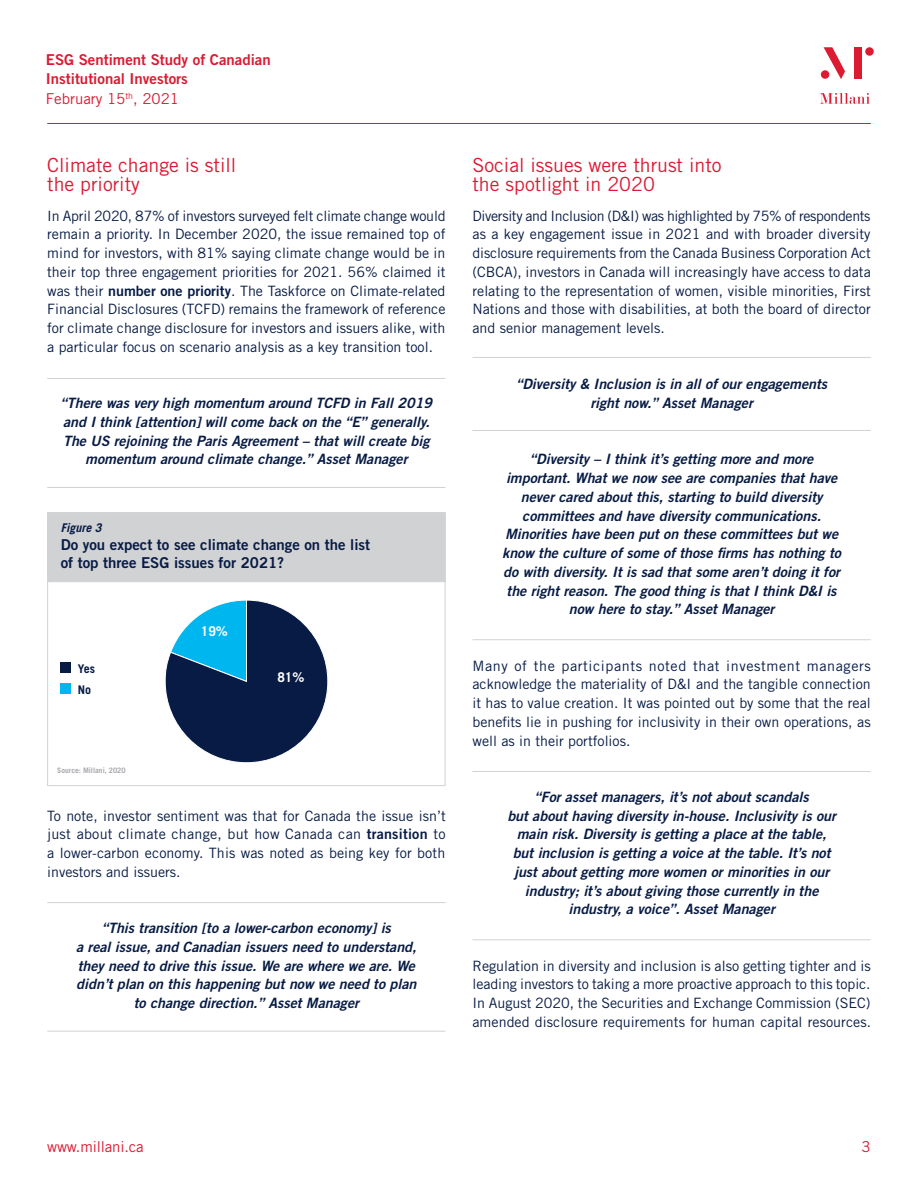
<style>
.page{position:relative;width:918px;height:1188px;background:#fff}
.page>*{position:absolute;margin:0;border:0;box-sizing:border-box;transform-origin:0 0}
.t1{font:19.5px/19.5px "Trade Gothic LT Std";color:#dc1a32}
.t2{font:15px/18px "Trade Gothic LT Std Bd 2";color:#071b44}
.t3{font:15px/19.5px "Trade Gothic LT Std Bd 2";color:#dc1a32}
.t4{font:15px "Trade Gothic LT Std";color:#dc1a32}
.t5{font:14.25px/18.8px "Trade Gothic LT Std";color:#071b44;text-align:justify}
.t6{font:14.25px/18.8px "Trade Gothic LT Std Bd 2 Obl";color:#071b44;text-align:center}
.t7{font:700 13.5px "Trade Gothic LT Std";color:#fff}
.t8{font:italic 700 12px "Trade Gothic LT Std";color:#071b44}
.t9{font:700 12px "Trade Gothic LT Std";color:#071b44}
.t10{font:700 7.5px "Trade Gothic LT Std";color:#a8a9ad}
.s1{font-family:"Trade Gothic LT Std Bd 2"}
</style>
<div class="page">
<svg style="left:824px;top:47px;width:21px;height:32px"></svg>
<div style="left:855px;top:47px;width:7px;height:32px;background:#dc1a32"></div>
<div style="left:865px;top:47px;width:9px;height:9px;background:#dc1a32;border-radius:50%"></div>
<div style="left:821px;top:70px;width:8px;height:9px;background:#dc1a32;border-radius:50%"></div>
<svg style="left:820px;top:93px;width:50px;height:11px"></svg>
<hr style="left:47px;top:123px;width:824px;height:1px;background:#dc1a32">
<hr style="left:47px;top:378px;width:399px;height:1px;background:#d1d2d4">
<hr style="left:47px;top:487px;width:399px;height:1px;background:#d1d2d4">
<hr style="left:47px;top:902px;width:399px;height:1px;background:#d1d2d4">
<hr style="left:47px;top:1031px;width:399px;height:1px;background:#d1d2d4">
<hr style="left:472px;top:639px;width:399px;height:1px;background:#d1d2d4">
<hr style="left:472px;top:357px;width:399px;height:1px;background:#d1d2d4">
<hr style="left:472px;top:430px;width:399px;height:1px;background:#d1d2d4">
<div style="left:47px;top:512px;width:399px;height:70px;background:#d1d2d4"></div>
<div style="left:61px;top:662px;width:10px;height:11px;background:#071b44"></div>
<div style="left:61px;top:683px;width:10px;height:11px;background:#00b6ef"></div>
<svg style="left:165px;top:600px;width:163px;height:163px"></svg>
<hr style="left:472px;top:771px;width:399px;height:1px;background:#d1d2d4">
<hr style="left:472px;top:939px;width:399px;height:1px;background:#d1d2d4">
<p class="t3" style="left:46px;top:49px;width:226px">ESG Sentiment Study of Canadian<br>Institutional Investors</p>
<p class="t4" style="left:46px;top:89px;width:135px">February 15<sup>th</sup>, 2021</p>
<p class="t1" style="left:47px;top:155px;width:191px">Climate change is still the priority</p>
<p class="t5" style="left:47px;top:206px;width:400px">In April 2020, 87% of investors surveyed felt climate change would remain a priority. In December 2020, the issue remained top of mind for investors, with 81% saying climate change would be in their top three engagement priorities for 2021. 56% claimed it was their <span class="s1">number one priority</span>. The Taskforce on Climate-related Financial Disclosures (TCFD) remains the framework of reference for climate change disclosure for investors and issuers alike, with a particular focus on scenario analysis as a key transition tool.</p>
<p class="t6" style="left:61px;top:394px;width:373px">“There was very high momentum around TCFD in Fall 2019 and I think [attention] will come back on the “E” generally.<br>The US rejoining the Paris Agreement – that will create big momentum around climate change.” Asset Manager</p>
<p class="t8" style="left:61px;top:520px;width:42px">Figure 3</p>
<p class="t2" style="left:61px;top:535px;width:311px">Do you expect to see climate change on the list of top three ESG issues for 2021?</p>
<p class="t9" style="left:78px;top:661px;width:19px">Yes</p>
<p class="t9" style="left:78px;top:682px;width:15px">No</p>
<p class="t10" style="left:57px;top:765px;width:70px">Source: Millani, 2020</p>
<p class="t7" style="left:201px;top:623px;width:29px">19%</p>
<p class="t7" style="left:277px;top:669px;width:29px">81%</p>
<p class="t5" style="left:47px;top:806px;width:400px">To note, investor sentiment was that for Canada the issue isn’t just about climate change, but how Canada can <span class="s1">transition</span> to a lower-carbon economy. This was noted as being key for both investors and issuers.</p>
<p class="t6" style="left:76px;top:919px;width:342px">“This transition [to a lower-carbon economy] is<br>a real issue, and Canadian issuers need to understand, they need to drive this issue. We are where we are. We didn’t plan on this happening but now we need to plan to change direction.” Asset Manager</p>
<p class="t1" style="left:472px;top:155px;width:251px">Social issues were thrust into the spotlight in 2020</p>
<p class="t5" style="left:472px;top:206px;width:400px">Diversity and Inclusion (D&amp;I) was highlighted by 75% of respondents as a key engagement issue in 2021 and with broader diversity disclosure requirements from the Canada Business Corporation Act (CBCA), investors in Canada will increasingly have access to data relating to the representation of women, visible minorities, First Nations and those with disabilities, at both the board of director and senior management levels.</p>
<p class="t6" style="left:516px;top:375px;width:313px">“Diversity &amp; Inclusion is in all of our engagements right now.” Asset Manager</p>
<p class="t6" style="left:502px;top:450px;width:340px">“Diversity – I think it’s getting more and more important. What we now see are companies that have never cared about this, starting to build diversity committees and have diversity communications.<br>Minorities have been put on these committees but we know the culture of some of those firms has nothing to do with diversity. It is sad that some aren’t doing it for the right reason. The good thing is that I think D&amp;I is now here to stay.” Asset Manager</p>
<p class="t5" style="left:472px;top:656px;width:400px">Many of the participants noted that investment managers acknowledge the materiality of D&amp;I and the tangible connection it has to value creation. It was pointed out by some that the real benefits lie in pushing for inclusivity in their own operations, as well as in their portfolios.</p>
<p class="t6" style="left:507px;top:787px;width:330px">“For asset managers, it’s not about scandals<br>but about having diversity in-house. Inclusivity is our main risk. Diversity is getting a place at the table, but inclusion is getting a voice at the table. It’s not just about getting more women or minorities in our industry; it’s about giving those currently in the industry, a voice”. Asset Manager</p>
<p class="t5" style="left:472px;top:956px;width:400px">Regulation in diversity and inclusion is also getting tighter and is leading investors to taking a more proactive approach to this topic.<br>In August 2020, the Securities and Exchange Commission (SEC) amended disclosure requirements for human capital resources.</p>
<p class="t4" style="left:47px;top:1137px;width:98px">www.millani.ca</p>
<p class="t4" style="left:862px;top:1137px;width:11px">3</p>
</div>
